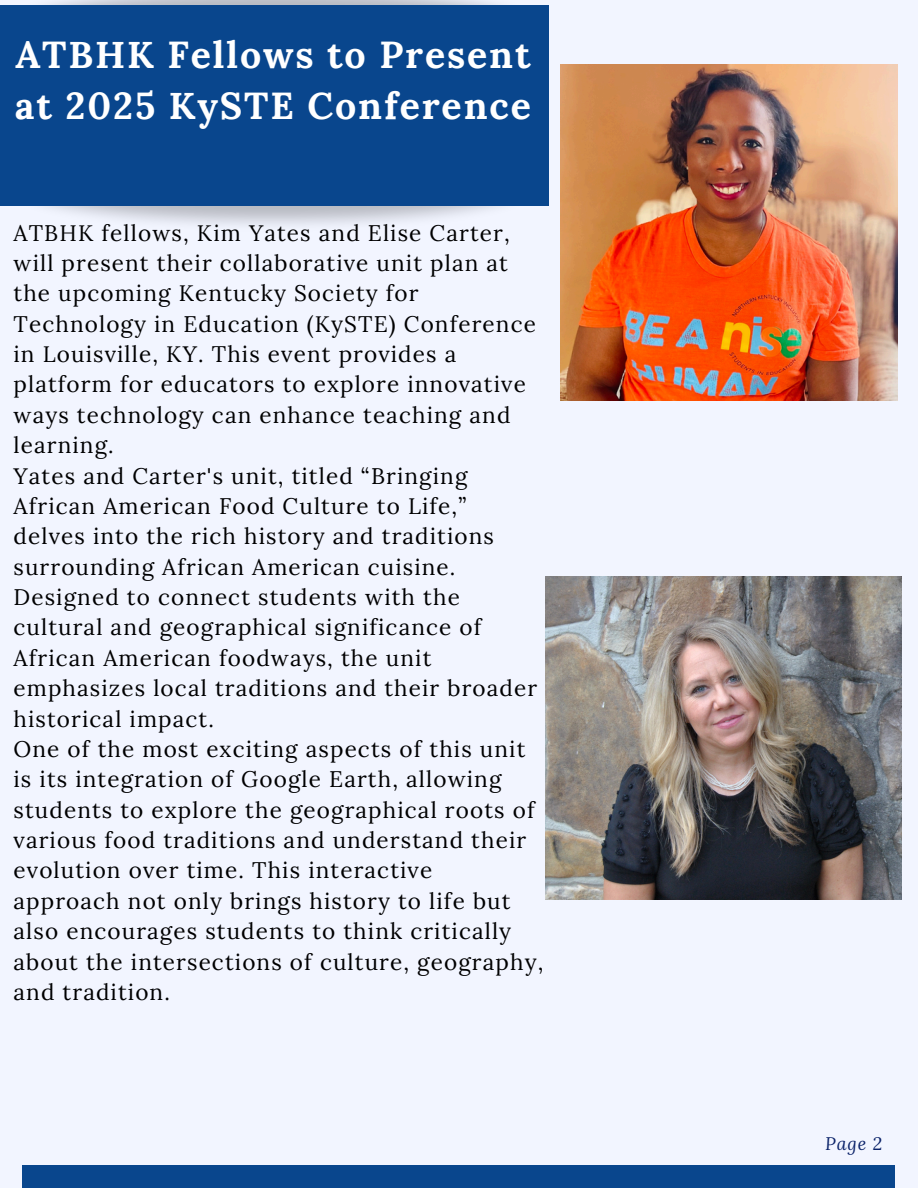
<style>
.page{position:relative;width:918px;height:1188px;background:#f2f5ff}
.page>*{position:absolute;margin:0;border:0;box-sizing:border-box;transform-origin:0 0}
.t1{font:700 37.5px/50.7px "Lora";letter-spacing:.05em;color:#fff}
.t2{font:22.5px/30.3px "Lora";letter-spacing:.05em;color:#000}
.t3{font:italic 18px "Lora";color:#0a2269}
</style>
<div class="page">
<div style="left:23px;top:1165px;width:872px;height:23px;background:#09468d"></div>
<img style="left:47px;top:154px;width:514px;height:105px">
<img style="left:0;top:0;width:549px;height:6px">
<div style="left:0;top:6px;width:549px;height:200px;background:#09468d"></div>
<img style="left:561px;top:64px;width:336px;height:337px">
<img style="left:546px;top:576px;width:355px;height:323px">
<h1 class="t1" style="left:15px;top:29px;width:517px">ATBHK Fellows to Present at 2025 KySTE Conference</h1>
<p class="t2" style="left:14px;top:217px;width:531px">ATBHK fellows, Kim Yates and Elise Carter, will present their collaborative unit plan at the upcoming Kentucky Society for Technology in Education (KySTE) Conference in Louisville, KY. This event provides a platform for educators to explore innovative ways technology can enhance teaching and learning.<br>Yates and Carter's unit, titled “Bringing African American Food Culture to Life,”<br>delves into the rich history and traditions surrounding African American cuisine.<br>Designed to connect students with the cultural and geographical significance of African American foodways, the unit emphasizes local traditions and their broader historical impact.<br>One of the most exciting aspects of this unit is its integration of Google Earth, allowing students to explore the geographical roots of various food traditions and understand their evolution over time. This interactive approach not only brings history to life but also encourages students to think critically about the intersections of culture, geography, and tradition.</p>
<p class="t3" style="left:825px;top:1132px;width:59px">Page 2</p>
</div>
